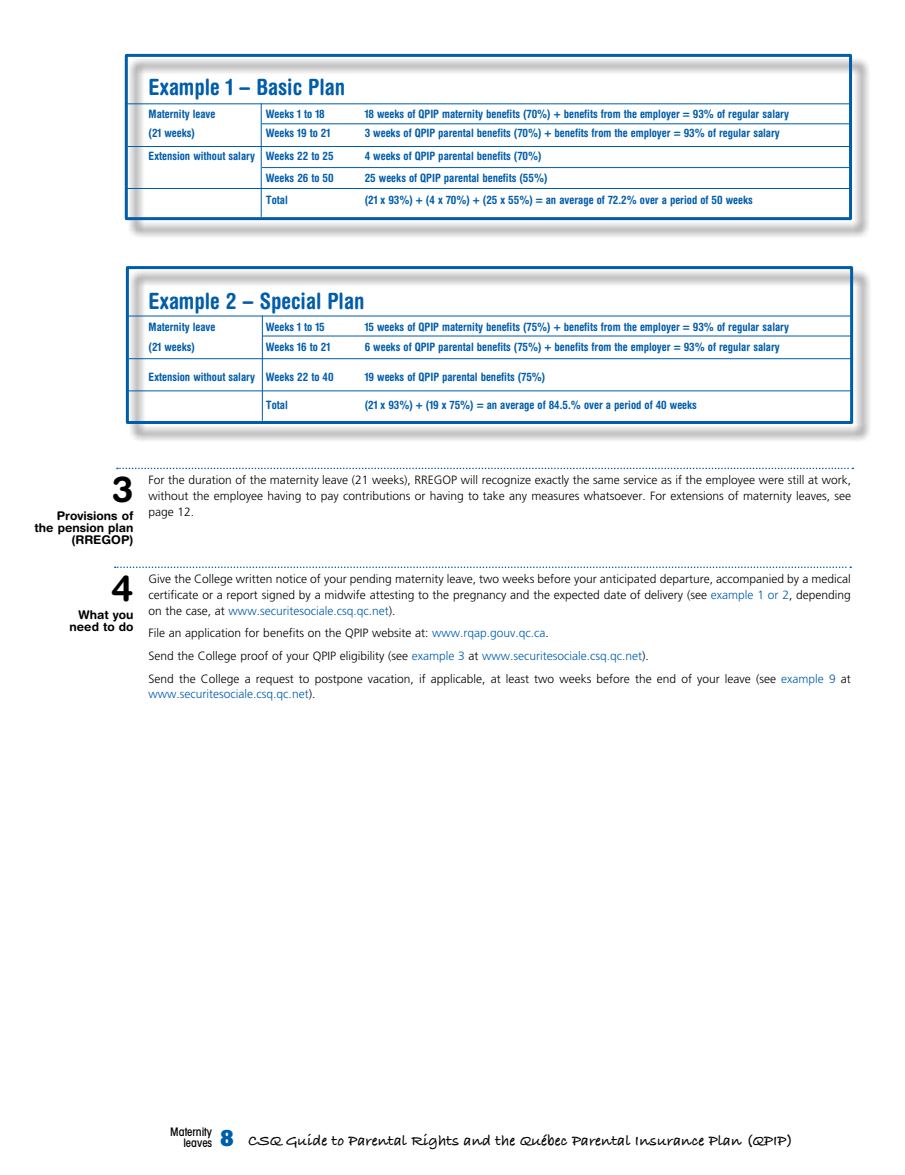
<style>
.page{position:relative;width:905px;height:1175px;background:#fff}
.page>*{position:absolute;margin:0;border:0;box-sizing:border-box;transform-origin:0 0}
.t1{font:700 36px "Helvetica Rounded";color:#000}
.t2{font:700 condensed 22.5px "Helvetica Rounded";color:#005daa}
.t3{font:15.75px "Bradley Hand ITCTT Bold";color:#000}
.t4{font:300 12px/15.8px "Frutiger";color:#000;text-align:justify}
.t5{font:700 12px/12px "Helvetica Rounded";color:#000;text-align:right}
.t6{font:300 12px "Frutiger";color:#005daa}
.t7{font:500 condensed 11.85px/11.2px "Avant Garde";color:#000;text-align:right}
.t8{font:700 condensed 11.55px "Helvetica Rounded";color:#005daa}
.s1{color:#005daa}
.s2{color:#000}
.s3{font-family:"Formata";font-weight:700;font-size:23.55px;color:#005daa}
</style>
<div class="page">
<div style="left:127px;top:56px;width:743px;height:183px;background:#000;opacity:.75"></div>
<div style="left:125px;top:54px;width:727px;height:166px;border:3px solid #005daa"></div>
<hr style="left:126px;top:103px;width:724px;height:1px;background:#005daa">
<hr style="left:128px;top:146px;width:724px;height:1px;background:#005daa">
<hr style="left:261px;top:103px;width:1px;height:114px;background:#005daa">
<hr style="left:127px;top:188px;width:723px;height:1px;background:#005daa">
<svg style="left:117px;top:467px;width:736px;height:2px"></svg>
<svg style="left:115px;top:566px;width:736px;height:2px"></svg>
<hr style="left:262px;top:167px;width:589px;height:1px;background:#005daa">
<hr style="left:262px;top:123px;width:589px;height:1px;background:#005daa">
<div style="left:128px;top:268px;width:744px;height:174px;background:#000;opacity:.75"></div>
<div style="left:126px;top:266px;width:727px;height:158px;border:3px solid #005daa"></div>
<hr style="left:127px;top:316px;width:724px;height:1px;background:#005daa">
<hr style="left:129px;top:358px;width:724px;height:1px;background:#005daa">
<hr style="left:262px;top:316px;width:1px;height:105px;background:#005daa">
<hr style="left:127px;top:390px;width:725px;height:1px;background:#005daa">
<hr style="left:263px;top:335px;width:589px;height:1px;background:#005daa">
<h2 class="t2" style="left:148px;top:73px;width:198px">Example 1 – Basic Plan</h2>
<p class="t8" style="left:148px;top:106px;width:68px">Maternity leave</p>
<p class="t8" style="left:266px;top:106px;width:60px">Weeks 1 to 18</p>
<p class="t8" style="left:365px;top:106px;width:426px">18 weeks of QPIP maternity benefits (70%) + benefits from the employer = 93% of regular salary</p>
<p class="t8" style="left:149px;top:126px;width:48px">(21 weeks)</p>
<p class="t8" style="left:266px;top:126px;width:66px">Weeks 19 to 21</p>
<p class="t8" style="left:365px;top:126px;width:416px">3 weeks of QPIP parental benefits (70%) + benefits from the employer = 93% of regular salary</p>
<p class="t8" style="left:149px;top:149px;width:187px">Extension without salary Weeks 22 to 25</p>
<p class="t8" style="left:365px;top:149px;width:178px">4 weeks of QPIP parental benefits (70%)</p>
<p class="t8" style="left:266px;top:171px;width:69px">Weeks 26 to 50</p>
<p class="t8" style="left:365px;top:171px;width:184px">25 weeks of QPIP parental benefits (55%)</p>
<p class="t8" style="left:266px;top:193px;width:24px">Total</p>
<p class="t8" style="left:365px;top:193px;width:389px">(21 x 93%) + (4 x 70%) + (25 x 55%) = an average of 72.2% over a period of 50 weeks</p>
<h2 class="t2" style="left:148px;top:287px;width:217px">Example 2 – Special Plan</h2>
<p class="t8" style="left:148px;top:320px;width:68px">Maternity leave</p>
<p class="t8" style="left:266px;top:320px;width:60px">Weeks 1 to 15</p>
<p class="t8" style="left:365px;top:320px;width:426px">15 weeks of QPIP maternity benefits (75%) + benefits from the employer = 93% of regular salary</p>
<p class="t8" style="left:149px;top:340px;width:48px">(21 weeks)</p>
<p class="t8" style="left:266px;top:340px;width:66px">Weeks 16 to 21</p>
<p class="t8" style="left:365px;top:340px;width:416px">6 weeks of QPIP parental benefits (75%) + benefits from the employer = 93% of regular salary</p>
<p class="t8" style="left:149px;top:369px;width:187px">Extension without salary Weeks 22 to 40</p>
<p class="t8" style="left:365px;top:369px;width:182px">19 weeks of QPIP parental benefits (75%)</p>
<p class="t8" style="left:266px;top:397px;width:24px">Total</p>
<p class="t8" style="left:365px;top:397px;width:334px">(21 x 93%) + (19 x 75%) = an average of 84.5.% over a period of 40 weeks</p>
<h1 class="t1" style="left:112px;top:467px;width:23px">3</h1>
<p class="t5" style="left:34px;top:510px;width:100px">Provisions of<br>the pension plan (RREGOP)</p>
<h1 class="t1" style="left:111px;top:566px;width:23px">4</h1>
<p class="t5" style="left:70px;top:609px;width:65px">What you need to do</p>
<p class="t4" style="left:148px;top:472px;width:704px">For the duration of the maternity leave (21 weeks), RREGOP will recognize exactly the same service as if the employee were still at work, without the employee having to pay contributions or having to take any measures whatsoever. For extensions of maternity leaves, see page 12.</p>
<p class="t4" style="left:148px;top:571px;width:703px">Give the College written notice of your pending maternity leave, two weeks before your anticipated departure, accompanied by a medical certificate or a report signed by a midwife attesting to the pregnancy and the expected date of delivery (see <span class="s1">example 1 or 2</span>, depending on the case, at <span class="s1">www.securitesociale.csq.qc.net</span>).</p>
<p class="t4" style="left:148px;top:622px;width:703px;line-height:22.5px;text-align:left">File an application for benefits on the QPIP website at: <span class="s1">www.rqap.gouv.qc.ca</span>.<br>Send the College proof of your QPIP eligibility (see <span class="s1">example 3</span> at <span class="s1">www.securitesociale.csq.qc.net</span>).<br>Send the College a request to postpone vacation, if applicable, at least two weeks before the end of your leave (see <span class="s1">example 9</span> at</p>
<p class="t6" style="left:148px;top:687px;width:168px">www.securitesociale.csq.qc.net<span class="s2">).</span></p>
<p class="t7" style="left:170px;top:1125px;width:43px">Maternity leaves</p>
<h3 class="t3" style="left:220px;top:1128px;width:574px"><span class="s3">8</span> CSQ Guide to Parental Rights and the Québec Parental Insurance Plan (QPIP)</h3>
</div>
